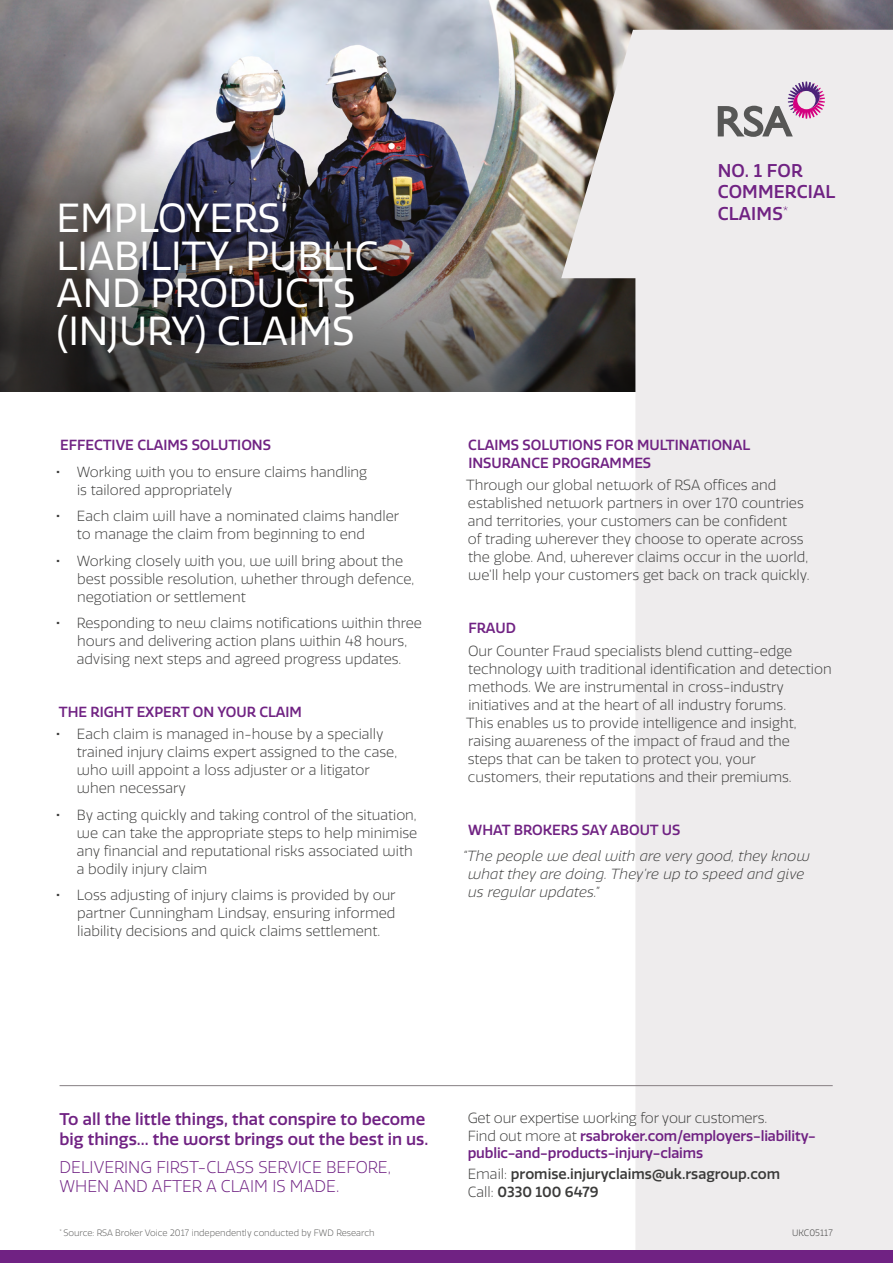
<style>
.page{position:relative;width:893px;height:1263px;background:#fff}
.page>*{position:absolute;margin:0;border:0;box-sizing:border-box;transform-origin:0 0}
.BODY_COPY{font:39.45px/37.5px "RSA Sans";color:#fff}
.t1{font:500 18px/21.3px "RSA Sans";letter-spacing:.01em;color:#702283}
.INTRO_PARA{font:500 16.5px/19.5px "RSA Sans";color:#702283}
.INTRO_PARA-2{font:300 16.5px/19.5px "RSA Sans";color:#702283}
.BODY_COPY-2{font:300 14.25px/18px "RSA Sans";color:#3b3b3a}
.SUB_HEADINGS{font:500 14.25px/18px "RSA Sans";color:#702283}
.INTRO_PARA-3{font:500 14.25px/17.2px "RSA Sans";letter-spacing:-.01em;color:#702283}
.t2{font:italic 300 14.25px/18px "RSA Sans";letter-spacing:.01em;color:#3b3b3a}
.INTRO_PARA-4{font:500 14.25px/17.2px "RSA Sans";color:#3b3b3a}
.INTRO_PARA-5{font:300 9px "RSA Sans";color:#575756}
.INTRO_PARA-6{font:300 9px "RSA Sans";color:#3b3b3a}
.s1{font-weight:500}
.s2{font-weight:300;color:#3b3b3a}
.s3{font-weight:300}
</style>
<div class="page">
<img style="left:0;top:0;width:893px;height:392px">
<svg style="left:561px;top:30px;width:332px;height:1220px;fill:#eeeced"></svg>
<div style="left:0;top:1250px;width:893px;height:13px;background:#702283"></div>
<svg style="left:718px;top:81px;width:107px;height:56px;background:#c8bac5"></svg>
<hr style="left:60px;top:1085px;width:773px;height:1px;background:#867f82">
<p class="BODY_COPY" style="left:57px;top:200px;width:323px">EMPLOYERS’<br>LIABILITY, PUBLIC<br>AND PRODUCTS (INJURY) CLAIMS</p>
<p class="SUB_HEADINGS" style="left:60px;top:436px;width:212px">EFFECTIVE CLAIMS SOLUTIONS</p>
<p class="BODY_COPY-2" style="left:77px;top:463px;width:291px;text-indent:-21px"><span class="s1">•</span> Working with you to ensure claims handling is tailored appropriately</p>
<p class="BODY_COPY-2" style="left:77px;top:507px;width:324px;text-indent:-21px"><span class="s1">•</span> Each claim will have a nominated claims handler to manage the claim from beginning to end</p>
<p class="BODY_COPY-2" style="left:77px;top:552px;width:339px;text-indent:-21px"><span class="s1">•</span> Working closely with you, we will bring about the best possible resolution, whether through defence, negotiation or settlement</p>
<p class="BODY_COPY-2" style="left:56px;top:614px;width:368px;text-align:center"><span class="s1">•</span> Responding to new claims notifications within three hours and delivering action plans within 48 hours, advising next steps and agreed progress updates.</p>
<p class="SUB_HEADINGS" style="left:59px;top:703px;width:245px">THE RIGHT EXPERT ON YOUR CLAIM</p>
<p class="BODY_COPY-2" style="left:77px;top:725px;width:322px;text-indent:-21px"><span class="s1">•</span> Each claim is managed in-house by a specially trained injury claims expert assigned to the case, who will appoint a loss adjuster or a litigator when necessary</p>
<p class="BODY_COPY-2" style="left:77px;top:806px;width:342px;text-indent:-21px"><span class="s1">•</span> By acting quickly and taking control of the situation, we can take the appropriate steps to help minimise any financial and reputational risks associated with a bodily injury claim</p>
<p class="BODY_COPY-2" style="left:77px;top:886px;width:320px;text-align:justify;text-indent:-21px"><span class="s1">•</span> Loss adjusting of injury claims is provided by our partner Cunningham Lindsay, ensuring informed liability decisions and quick claims settlement.</p>
<p class="t1" style="left:718px;top:160px;width:119px">NO. 1 FOR<br>COMMERCIAL<br>CLAIMS<sup>*</sup></p>
<p class="SUB_HEADINGS" style="left:468px;top:436px;width:283px">CLAIMS SOLUTIONS FOR MULTINATIONAL<br>INSURANCE PROGRAMMES</p>
<p class="BODY_COPY-2" style="left:466px;top:476px;width:345px">Through our global network of RSA offices and established network partners in over 170 countries and territories, your customers can be confident<br>of trading wherever they choose to operate across the globe. And, wherever claims occur in the world, we’ll help your customers get back on track quickly.</p>
<p class="SUB_HEADINGS" style="left:468px;top:619px;width:49px">FRAUD</p>
<p class="BODY_COPY-2" style="left:466px;top:642px;width:367px">Our Counter Fraud specialists blend cutting-edge technology with traditional identification and detection methods. We are instrumental in cross-industry initiatives and at the heart of all industry forums.<br>This enables us to provide intelligence and insight, raising awareness of the impact of fraud and the<br>steps that can be taken to protect you, your<br>customers, their reputations and their premiums.</p>
<p class="SUB_HEADINGS" style="left:468px;top:820px;width:214px">WHAT BROKERS SAY ABOUT US</p>
<p class="t2" style="left:468px;top:847px;width:343px;text-indent:-5px">“The people we deal with are very good, they know what they are doing. They’re up to speed and give us regular updates.”</p>
<p class="INTRO_PARA" style="left:60px;top:1109px;width:370px">To all the little things, that conspire to become big things... the worst brings out the best in us.</p>
<p class="INTRO_PARA-2" style="left:60px;top:1157px;width:333px">DELIVERING FIRST-CLASS SERVICE BEFORE,<br>WHEN AND AFTER A CLAIM IS MADE.</p>
<p class="INTRO_PARA-5" style="left:60px;top:1227px;width:317px"><sup>*</sup> Source: RSA Broker Voice 2017 independently conducted by FWD Research</p>
<p class="INTRO_PARA-3" style="left:468px;top:1110px;width:350px"><span class="s2">Get our expertise working for your customers.<br>Find out more at</span> rsabroker.com/employers-liability&shy;public-and-products-injury-claims</p>
<p class="INTRO_PARA-4" style="left:468px;top:1166px;width:314px"><span class="s3">Email:</span> promise.injuryclaims@uk.rsagroup.com<br><span class="s3">Call:</span> 0330 100 6479</p>
<p class="INTRO_PARA-6" style="left:792px;top:1227px;width:42px">UKC05117</p>
</div>
